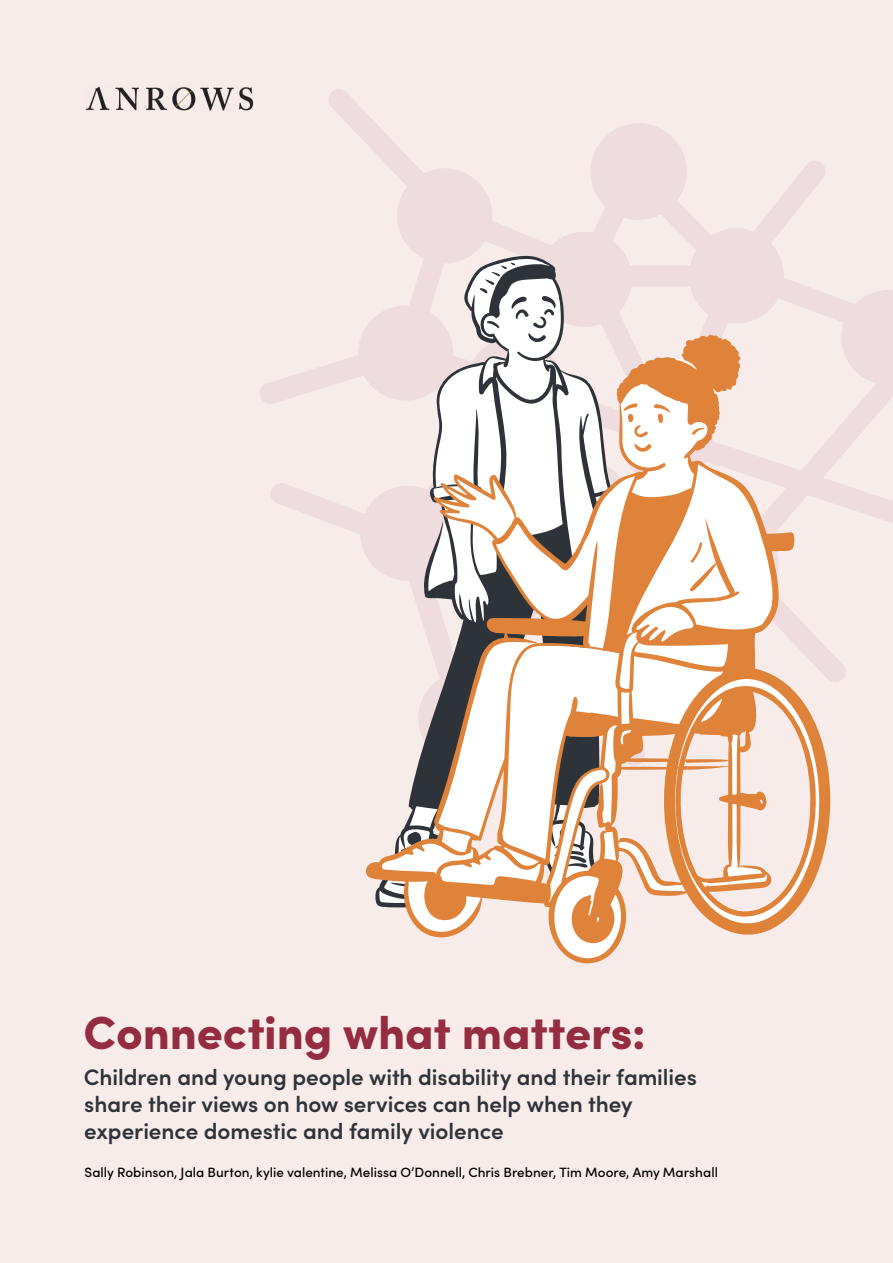
<style>
.page{position:relative;width:893px;height:1263px;background:#f8ecea}
.page>*{position:absolute;margin:0;border:0;box-sizing:border-box;transform-origin:0 0}
.t1{font:900 46.5px "Sofia Pro";letter-spacing:-.005em;color:#952d42}
.t2{font:600 22.5px/27px "Sofia Pro";letter-spacing:-.005em;color:#2d3339}
.Key_message{font:500 13.5px "Sofia Pro";color:#000}
</style>
<div class="page">
<svg style="left:260px;top:89px;width:633px;height:464px"></svg>
<img style="left:85px;top:86px;width:168px;height:25px">
<svg style="left:375px;top:351px;width:242px;height:94px"></svg>
<svg style="left:365px;top:452px;width:487px;height:511px"></svg>
<svg style="left:617px;top:334px;width:123px;height:137px"></svg>
<svg style="left:464px;top:254px;width:100px;height:112px"></svg>
<h1 class="t1" style="left:84px;top:996px;width:564px">Connecting what matters:</h1>
<p class="t2" style="left:84px;top:1062px;width:614px">Children and young people with disability and their families share their views on how services can help when they experience domestic and family violence</p>
<p class="Key_message" style="left:85px;top:1163px;width:635px">Sally Robinson, Jala Burton, kylie valentine, Melissa O’Donnell, Chris Brebner, Tim Moore, Amy Marshall</p>
</div>
